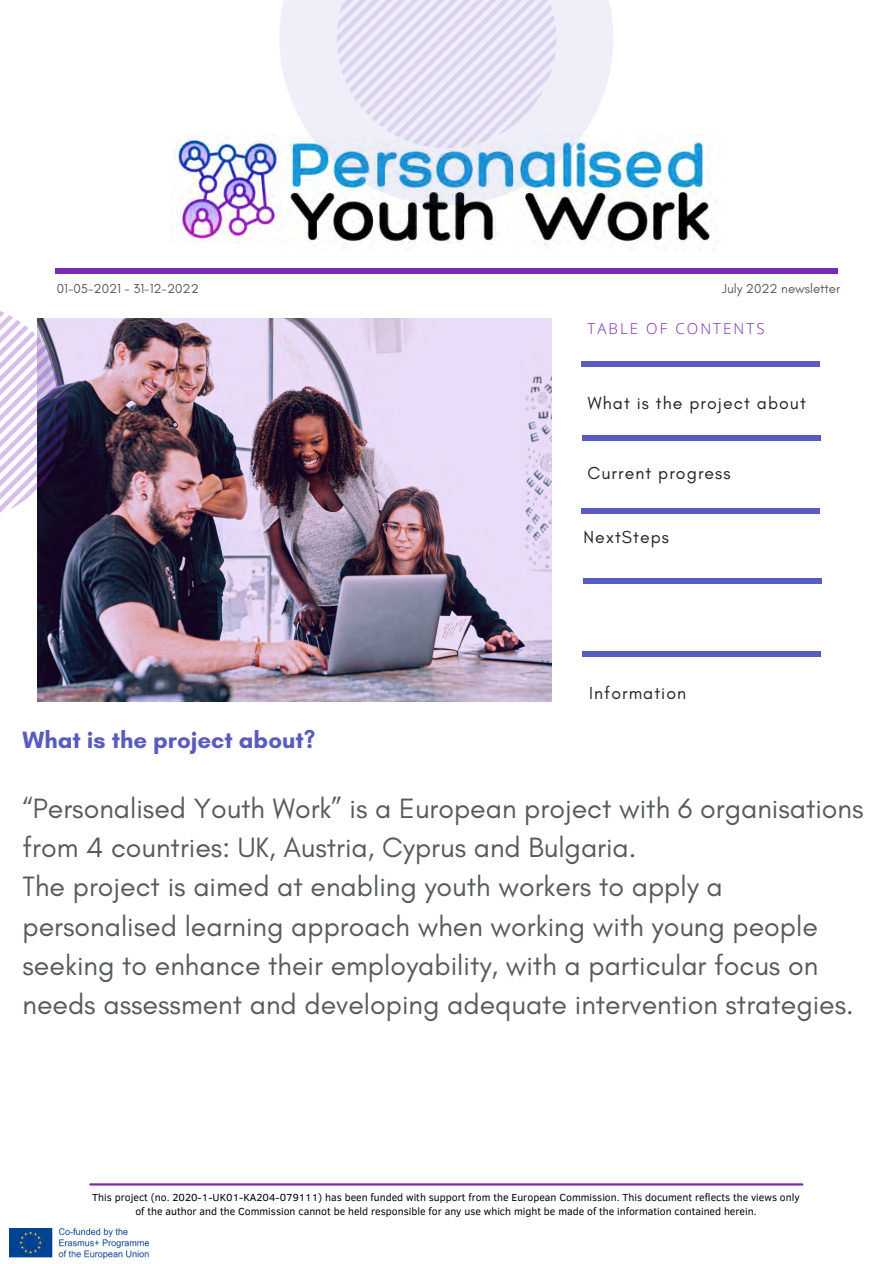
<style>
.page{position:relative;width:893px;height:1264px;background:#fff}
.page>*{position:absolute;margin:0;border:0;box-sizing:border-box;transform-origin:0 0}
.t1{font:28.5px/39.3px "Glacial Indifference";color:#565b5b}
.t2{font:700 24px "Glacial Indifference";color:#595bc0}
.t3{font:17.7px "Glacial Indifference";letter-spacing:.06em;color:#222}
.t4{font:300 15px "Open Sans";letter-spacing:.14em;color:#7928b8}
.t5{font:13.2px "Glacial Indifference";color:#565b5b}
.t6{font:10.5px/14px "Clear Sans";color:#000;text-align:center}
</style>
<div class="page">
<img style="left:38px;top:318px;width:513px;height:383px">
<svg style="left:0;top:311px;width:68px;height:211px"></svg>
<div style="left:55px;top:268px;width:782px;height:5px;background:#7928b8"></div>
<div style="left:581px;top:361px;width:238px;height:5px;background:#595bc0"></div>
<div style="left:582px;top:435px;width:238px;height:6px;background:#595bc0"></div>
<div style="left:581px;top:508px;width:238px;height:6px;background:#595bc0"></div>
<img style="left:173px;top:135px;width:545px;height:115px">
<svg style="left:279px;top:0;width:334px;height:205px;fill:#efeff9"></svg>
<svg style="left:337px;top:0;width:219px;height:148px"></svg>
<div style="left:583px;top:578px;width:239px;height:5px;background:#595bc0"></div>
<div style="left:582px;top:651px;width:238px;height:5px;background:#595bc0"></div>
<img style="left:10px;top:1228px;width:138px;height:30px">
<hr style="left:90px;top:1183px;width:712px;height:2px;background:#7928b8">
<p class="t5" style="left:57px;top:280px;width:143px">01-05-2021 - 31-12-2022</p>
<p class="t5" style="left:722px;top:280px;width:119px">July 2022 newsletter</p>
<p class="t4" style="left:587px;top:318px;width:178px">TABLE OF CONTENTS</p>
<p class="t3" style="left:588px;top:392px;width:219px">What is the project about</p>
<p class="t3" style="left:587px;top:462px;width:144px">Current progress</p>
<p class="t3" style="left:583px;top:526px;width:87px">NextSteps</p>
<p class="t2" style="left:23px;top:725px;width:294px">What is the project about?</p>
<p class="t3" style="left:589px;top:681px;width:98px">Information</p>
<p class="t1" style="left:23px;top:788px;width:842px">“Personalised Youth Work” is a European project with 6 organisations from 4 countries: UK, Austria, Cyprus and Bulgaria.<br>The project is aimed at enabling youth workers to apply a personalised learning approach when working with young people seeking to enhance their employability, with a particular focus on needs assessment and developing adequate intervention strategies.</p>
<p class="t6" style="left:92px;top:1189px;width:709px">This project (no. 2020-1-UK01-KA204-079111) has been funded with support from the European Commission. This document reflects the views only of the author and the Commission cannot be held responsible for any use which might be made of the information contained herein.</p>
</div>
